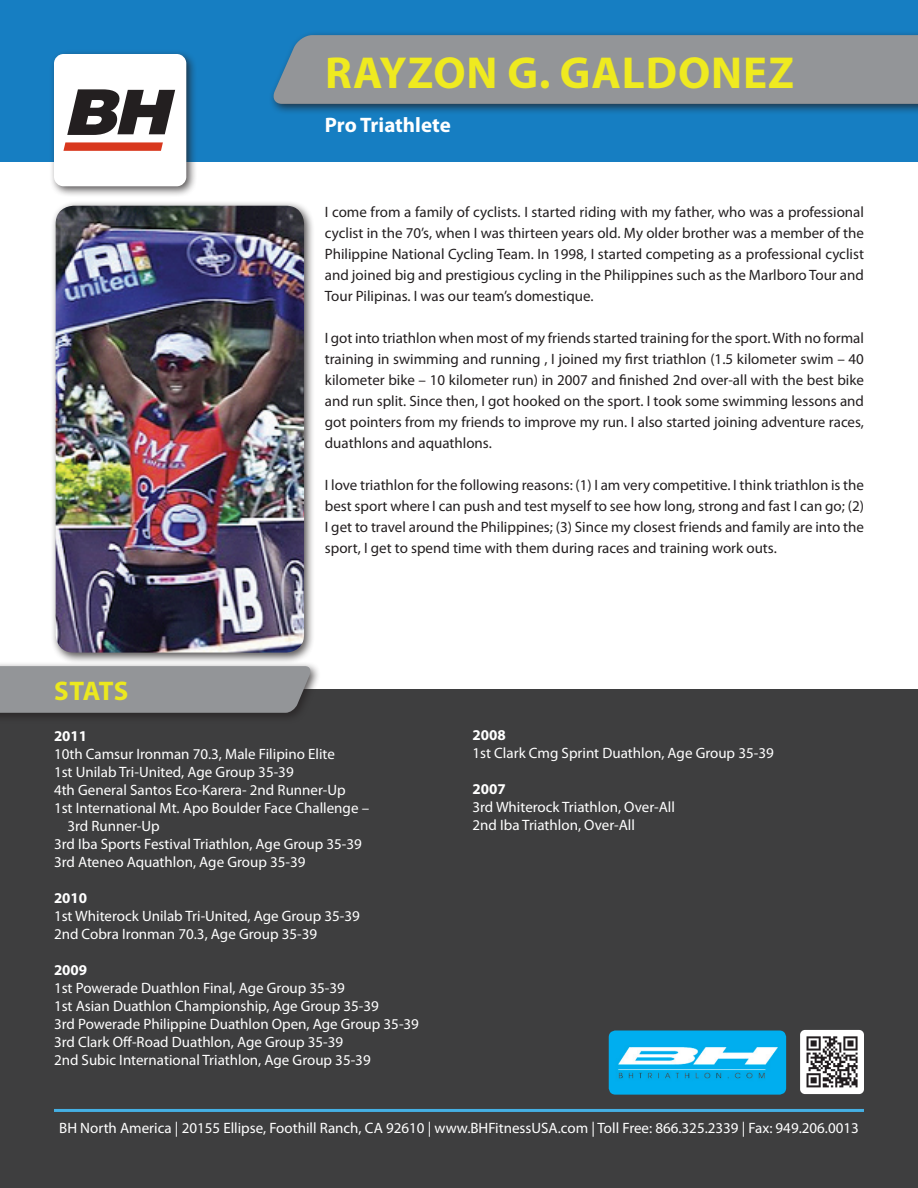
<style>
.page{position:relative;width:918px;height:1188px;background:#fff}
.page>*{position:absolute;margin:0;border:0;box-sizing:border-box;transform-origin:0 0}
.t1{font:700 45px "Myriad Pro";letter-spacing:.02em;color:#efea20}
.t2{font:700 27px "Myriad Pro";letter-spacing:-.02em;color:#ebe81f}
.t3{font:700 21px "Myriad Pro";color:#fff}
.t4{font:15px/21px "Myriad Pro";color:#231f20;text-align:justify}
.t5{font:15px/18px "Myriad Pro";color:#fff}
.t6{font:700 15px "Myriad Pro";color:#fff}
</style>
<div class="page">
<div style="left:0;top:689px;width:918px;height:499px;background:#3e3e3f"></div>
<div style="left:0;top:0;width:918px;height:161px;background:#167ec2"></div>
<hr style="left:54px;top:1109px;width:810px;height:3px;background:#45b0e4">
<div style="left:269px;top:30px;width:649px;height:85px;background:#231f20;opacity:.75"></div>
<div style="left:272px;top:35px;width:646px;height:69px;background:#939598"></div>
<div style="left:0;top:661px;width:321px;height:63px;background:#231f20;opacity:.75"></div>
<div style="left:0;top:666px;width:312px;height:47px;background:#939598"></div>
<div style="left:49px;top:49px;width:149px;height:149px;background:#231f20;opacity:.75"></div>
<div style="left:54px;top:54px;width:132px;height:132px;background:#fff;border-radius:10px"></div>
<svg style="left:63px;top:142px;width:100px;height:9px"></svg>
<svg style="left:67px;top:89px;width:108px;height:46px"></svg>
<div style="left:50px;top:200px;width:266px;height:464px;background:#231f20;opacity:.75"></div>
<img style="left:56px;top:206px;width:248px;height:447px">
<div style="left:800px;top:1030px;width:64px;height:64px;background:#fff;border-radius:5px"></div>
<svg style="left:807px;top:1036px;width:51px;height:51px"></svg>
<img style="left:609px;top:1031px;width:177px;height:64px">
<h1 class="t1" style="left:325px;top:43px;width:470px">RAYZON G. GALDONEZ</h1>
<h3 class="t3" style="left:325px;top:112px;width:127px">PRO TRIATHLETE</h3>
<h2 class="t2" style="left:54px;top:673px;width:76px">STATS</h2>
<p class="t4" style="left:325px;top:201px;width:541px">I come from a family of cyclists. I started riding with my father, who was a professional cyclist in the 70’s, when I was thirteen years old. My older brother was a member of the Philippine National Cycling Team. In 1998, I started competing as a professional cyclist and joined big and prestigious cycling in the Philippines such as the Marlboro Tour and Tour Pilipinas. I was our team’s domestique.</p>
<p class="t4" style="left:325px;top:327px;width:541px">I got into triathlon when most of my friends started training for the sport. With no formal training in swimming and running , I joined my first triathlon (1.5 kilometer swim – 40 kilometer bike – 10 kilometer run) in 2007 and finished 2nd over-all with the best bike and run split. Since then, I got hooked on the sport. I took some swimming lessons and got pointers from my friends to improve my run. I also started joining adventure races, duathlons and aquathlons.</p>
<p class="t4" style="left:325px;top:474px;width:541px">I love triathlon for the following reasons: (1) I am very competitive. I think triathlon is the best sport where I can push and test myself to see how long, strong and fast I can go; (2)<br>I get to travel around the Philippines; (3) Since my closest friends and family are into the sport, I get to spend time with them during races and training work outs.</p>
<p class="t6" style="left:54px;top:726px;width:35px">2011</p>
<p class="t5" style="left:54px;top:744px;width:282px">10th Camsur Ironman 70.3, Male Filipino Elite</p>
<p class="t5" style="left:54px;top:762px;width:241px">1st Unilab Tri-United, Age Group 35-39</p>
<p class="t5" style="left:54px;top:780px;width:293px">4th General Santos Eco-Karera- 2nd Runner-Up</p>
<p class="t5" style="left:54px;top:798px;width:317px">1st International Mt. Apo Boulder Face Challenge –</p>
<p class="t5" style="left:68px;top:816px;width:94px">3rd Runner-Up</p>
<p class="t5" style="left:54px;top:834px;width:309px">3rd Iba Sports Festival Triathlon, Age Group 35-39</p>
<p class="t5" style="left:54px;top:852px;width:253px">3rd Ateneo Aquathlon, Age Group 35-39</p>
<p class="t6" style="left:54px;top:888px;width:35px">2010</p>
<p class="t5" style="left:54px;top:906px;width:307px">1st Whiterock Unilab Tri-United, Age Group 35-39<br>2nd Cobra Ironman 70.3, Age Group 35-39</p>
<p class="t6" style="left:54px;top:960px;width:35px">2009</p>
<p class="t5" style="left:54px;top:978px;width:366px">1st Powerade Duathlon Final, Age Group 35-39<br>1st Asian Duathlon Championship, Age Group 35-39<br>3rd Powerade Philippine Duathlon Open, Age Group 35-39<br>3rd Clark Off-Road Duathlon, Age Group 35-39<br>2nd Subic International Triathlon, Age Group 35-39</p>
<p class="t6" style="left:472px;top:725px;width:35px">2008</p>
<p class="t5" style="left:472px;top:743px;width:303px">1st Clark Cmg Sprint Duathlon, Age Group 35-39</p>
<p class="t6" style="left:472px;top:779px;width:35px">2007</p>
<p class="t5" style="left:472px;top:797px;width:204px">3rd Whiterock Triathlon, Over-All<br>2nd Iba Triathlon, Over-All</p>
<p class="t5" style="left:59px;top:1119px;width:801px">BH North America | 20155 Ellipse, Foothill Ranch, CA 92610 | www.BHFitnessUSA.com | Toll Free: 866.325.2339 | Fax: 949.206.0013</p>
</div>
